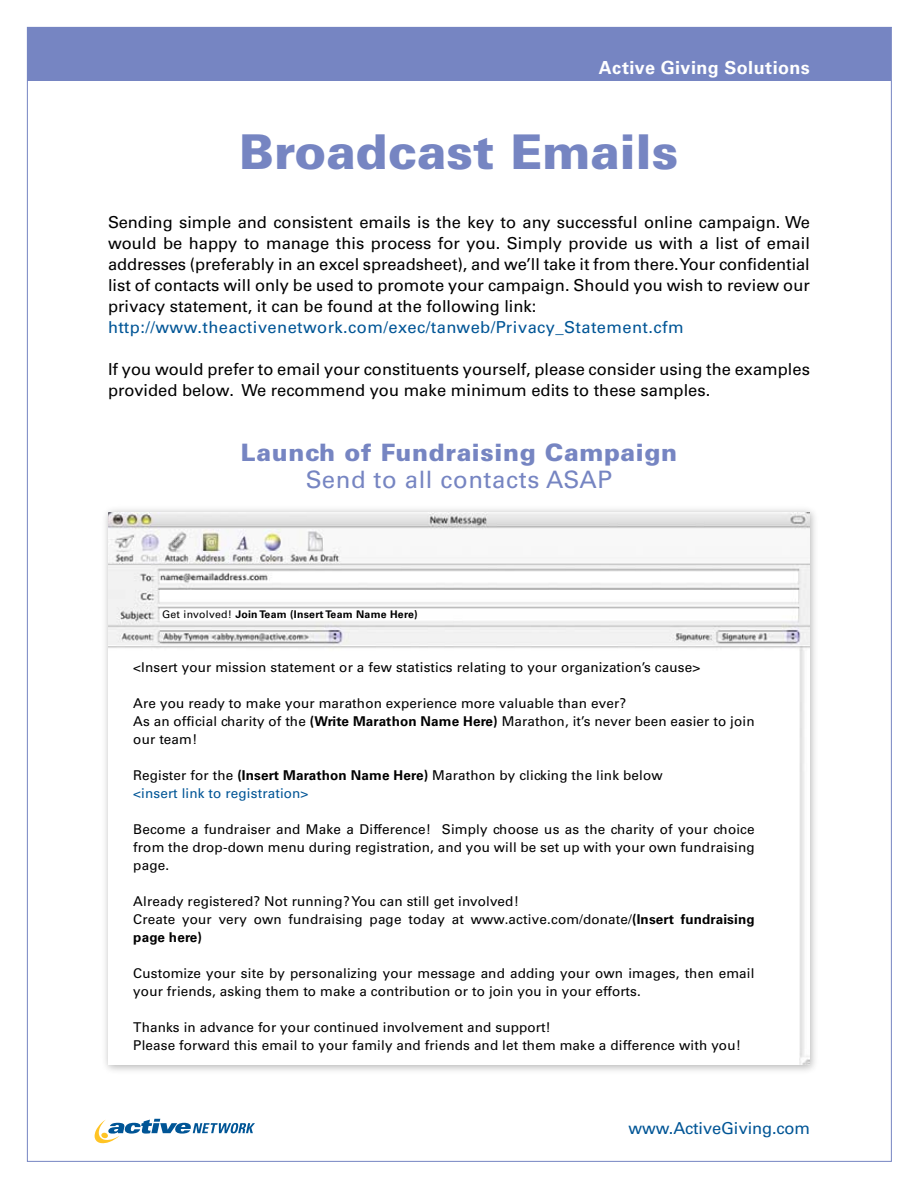
<style>
.page{position:relative;width:918px;height:1188px;background:#fff}
.page>*{position:absolute;margin:0;border:0;box-sizing:border-box;transform-origin:0 0}
.t1{font:900 48px "Univers";color:#7685c2}
.t2{font:900 24px "Univers";letter-spacing:.025em;color:#7685c2}
.t3{font:24px "Univers";letter-spacing:.025em;color:#7685c2}
.t4{font:700 18px "Univers";letter-spacing:.025em;color:#fff}
.t5{font:16.5px/21px "Univers";color:#000;text-align:justify}
.t6{font:16.5px "Univers";letter-spacing:.025em;color:#005596}
.t7{font:16.5px "Univers";letter-spacing:-.01em;color:#005596}
.t8{font:13.5px/18px "Univers";letter-spacing:.01em;color:#000}
.t9{font:700 10.5px "Univers";letter-spacing:.025em;color:#000}
.s1{font-weight:400}
.s2{font-weight:700}
.s3{color:#005596}
</style>
<div class="page">
<div style="left:28px;top:27px;width:863px;height:54px;background:#7685c2"></div>
<svg style="left:95px;top:1119px;width:160px;height:24px"></svg>
<div style="left:100px;top:505px;width:721px;height:570px;background:#000;opacity:.3"></div>
<img style="left:108px;top:513px;width:702px;height:551px">
<h3 class="t4" style="left:599px;top:57px;width:212px">Active Giving Solutions</h3>
<h1 class="t1" style="left:239px;top:121px;width:441px">Broadcast Emails</h1>
<p class="t5" style="left:108px;top:212px;width:704px">Sending simple and consistent emails is the key to any successful online campaign. We would be happy to manage this process for you. Simply provide us with a list of email addresses (preferably in an excel spreadsheet), and we’ll take it from there. Your confidential list of contacts will only be used to promote your campaign. Should you wish to review our privacy statement, it can be found at the following link:</p>
<p class="t6" style="left:108px;top:318px;width:577px">http://www.theactivenetwork.com/exec/tanweb/Privacy_Statement.cfm</p>
<p class="t5" style="left:108px;top:359px;width:703px">If you would prefer to email your constituents yourself, please consider using the examples provided below. We recommend you make minimum edits to these samples.</p>
<h2 class="t2" style="left:241px;top:437px;width:438px">Launch of Fundraising Campaign</h2>
<h2 class="t3" style="left:306px;top:465px;width:308px">Send to all contacts ASAP</h2>
<p class="t9" style="left:162px;top:609px;width:257px"><span class="s1">Get involved!</span> Join Team (Insert Team Name Here)</p>
<p class="t8" style="left:133px;top:658px;width:568px">&lt;Insert your mission statement or a few statistics relating to your organization’s cause&gt;</p>
<p class="t8" style="left:133px;top:694px;width:623px">Are you ready to make your marathon experience more valuable than ever?<br>As an official charity of the <span class="s2">(Write Marathon Name Here)</span> Marathon, it’s never been easier to join our team!</p>
<p class="t8" style="left:133px;top:766px;width:531px">Register for the <span class="s2">(Insert Marathon Name Here)</span> Marathon by clicking the link below <span class="s3">&lt;insert link to registration&gt;</span></p>
<p class="t8" style="left:133px;top:820px;width:623px;text-align:justify">Become a fundraiser and Make a Difference! Simply choose us as the charity of your choice from the drop-down menu during registration, and you will be set up with your own fundraising page.</p>
<p class="t8" style="left:133px;top:892px;width:623px">Already registered? Not running? You can still get involved!<br>Create your very own fundraising page today at www.active.com/donate/<span class="s2">(Insert fundraising page here)</span></p>
<p class="t8" style="left:133px;top:964px;width:623px">Customize your site by personalizing your message and adding your own images, then email your friends, asking them to make a contribution or to join you in your efforts.</p>
<p class="t8" style="left:133px;top:1018px;width:609px">Thanks in advance for your continued involvement and support!<br>Please forward this email to your family and friends and let them make a difference with you!</p>
<p class="t7" style="left:629px;top:1118px;width:183px">www.ActiveGiving.com</p>
</div>
